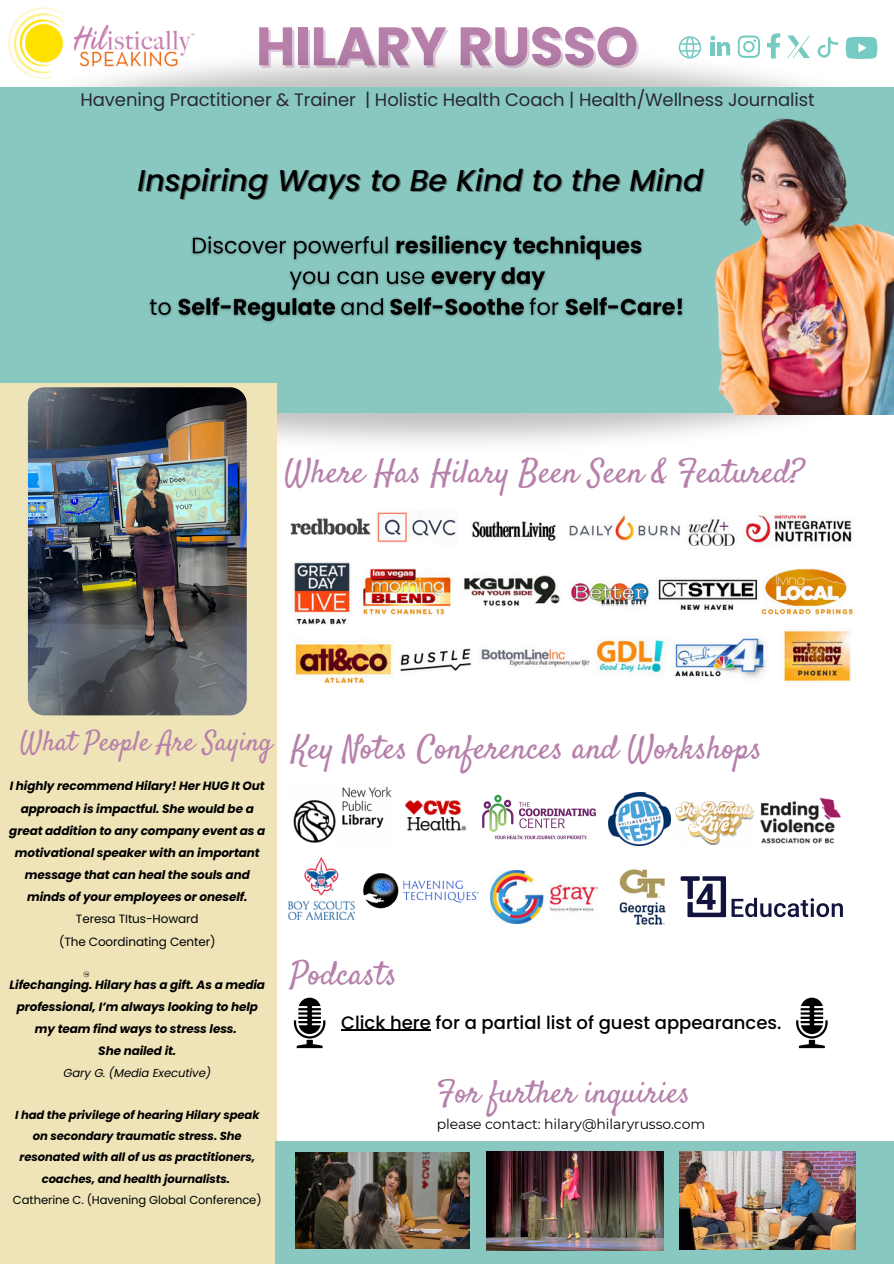
<style>
.page{position:relative;width:894px;height:1264px;background:#fff}
.page>*{position:absolute;margin:0;border:0;box-sizing:border-box;transform-origin:0 0}
.t1{font:700 54px "Poppins";letter-spacing:-.005em;color:#b680ab}
.t2{font:33px "Satisfy";color:#b680ab}
.t3{font:31.5px "Satisfy";color:#b680ab}
.t4{font:italic 500 30px "Poppins";color:#000}
.t5{font:27.9px "Satisfy";color:#b680ab}
.t6{font:18px "Poppins";letter-spacing:-.005em;color:#282836}
.t7{font:500 18px "Poppins";color:#000}
.t8{font:13.95px "Montserrat";letter-spacing:-.005em;color:#000}
.t9{font:italic 700 12px/22.2px "Poppins";letter-spacing:-.005em;color:#000;text-align:center}
.t10{font:12px "Poppins";letter-spacing:-.005em;color:#000}
.t11{font:italic 700 11.55px/21.1px "Poppins";letter-spacing:-.005em;color:#000;text-align:center}
.t12{font:11.55px "Poppins";letter-spacing:-.005em;color:#000}
.t13{font:italic 11.55px "Poppins";letter-spacing:-.005em;color:#000}
</style>
<div class="page">
<img style="left:277px;top:412px;width:616px;height:31px">
<div style="left:0;top:87px;width:893px;height:325px;background:#89c8c1"></div>
<img style="left:696px;top:118px;width:197px;height:296px">
<img style="left:8px;top:7px;width:195px;height:79px">
<div style="left:0;top:383px;width:277px;height:880px;background:#efe4b8"></div>
<div style="left:275px;top:1141px;width:618px;height:122px;background:#89c8c1"></div>
<svg style="left:83px;top:971px;width:6px;height:6px"></svg>
<img style="left:28px;top:387px;width:219px;height:328px;border-radius:17px">
<img style="left:290px;top:512px;width:563px;height:171px">
<img style="left:295px;top:1152px;width:174px;height:95px">
<img style="left:679px;top:1151px;width:176px;height:98px">
<img style="left:486px;top:1151px;width:177px;height:99px">
<img style="left:760px;top:797px;width:81px;height:46px">
<img style="left:675px;top:801px;width:78px;height:43px">
<img style="left:293px;top:786px;width:99px;height:57px">
<img style="left:354px;top:873px;width:125px;height:41px">
<img style="left:608px;top:792px;width:61px;height:53px">
<img style="left:289px;top:857px;width:65px;height:62px">
<img style="left:490px;top:870px;width:107px;height:53px">
<img style="left:619px;top:869px;width:47px;height:56px">
<svg style="left:680px;top:876px;width:45px;height:41px"></svg>
<svg style="left:731px;top:897px;width:111px;height:20px"></svg>
<img style="left:405px;top:800px;width:61px;height:31px">
<img style="left:482px;top:794px;width:114px;height:46px">
<svg style="left:294px;top:997px;width:31px;height:51px"></svg>
<hr style="left:341px;top:1029px;width:90px;height:1px;background:#000">
<svg style="left:796px;top:997px;width:31px;height:51px"></svg>
<svg style="left:767px;top:33px;width:13px;height:26px"></svg>
<svg style="left:817px;top:37px;width:20px;height:21px"></svg>
<svg style="left:678px;top:35px;width:81px;height:30px"></svg>
<svg style="left:845px;top:37px;width:32px;height:22px"></svg>
<svg style="left:787px;top:35px;width:22px;height:23px"></svg>
<img style="left:149px;top:235px;width:534px;height:88px">
<p class="t1" style="left:256px;top:9px;width:383px">HILARY RUSSO</p>
<h3 class="t6" style="left:81px;top:87px;width:735px">Havening Practitioner &amp; Trainer | Holistic Health Coach | Health/Wellness Journalist</h3>
<h3 class="t4" style="left:137px;top:159px;width:567px">Inspiring Ways to Be Kind to the Mind</h3>
<p class="t2" style="left:284px;top:451px;width:521px">Where Has Hilary Been Seen &amp; Featured?</p>
<p class="t5" style="left:20px;top:724px;width:254px">What People Are Saying</p>
<p class="t9" style="left:9px;top:775px;width:257px">I highly recommend Hilary! Her HUG It Out approach is impactful. She would be a great addition to any company event as a motivational speaker with an important message that can heal the souls and minds of your employees or oneself.</p>
<p class="t10" style="left:76px;top:910px;width:124px">Teresa TItus-Howard</p>
<p class="t10" style="left:59px;top:933px;width:158px">(The Coordinating Center)</p>
<p class="t9" style="left:10px;top:973px;width:257px">Lifechanging. Hilary has a gift. As a media professional, I’m always looking to help my team find ways to stress less.</p>
<p class="t9" style="left:98px;top:1040px;width:79px">She nailed it.</p>
<p class="t13" style="left:64px;top:1064px;width:149px">Gary G. (Media Executive)</p>
<p class="t11" style="left:15px;top:1104px;width:246px">I had the privilege of hearing Hilary speak on secondary traumatic stress. She resonated with all of us as practitioners, coaches, and health journalists.</p>
<p class="t12" style="left:13px;top:1191px;width:250px">Catherine C. (Havening Global Conference)</p>
<p class="t2" style="left:291px;top:727px;width:471px">Key Notes Conferences and Workshops</p>
<p class="t2" style="left:290px;top:953px;width:108px">Podcasts</p>
<h2 class="t7" style="left:341px;top:1009px;width:442px">Click here for a partial list of guest appearances.</h2>
<h4 class="t3" style="left:437px;top:1072px;width:255px">For further inquiries</h4>
<p class="t8" style="left:437px;top:1115px;width:270px">please contact: hilary@hilaryrusso.com</p>
</div>
